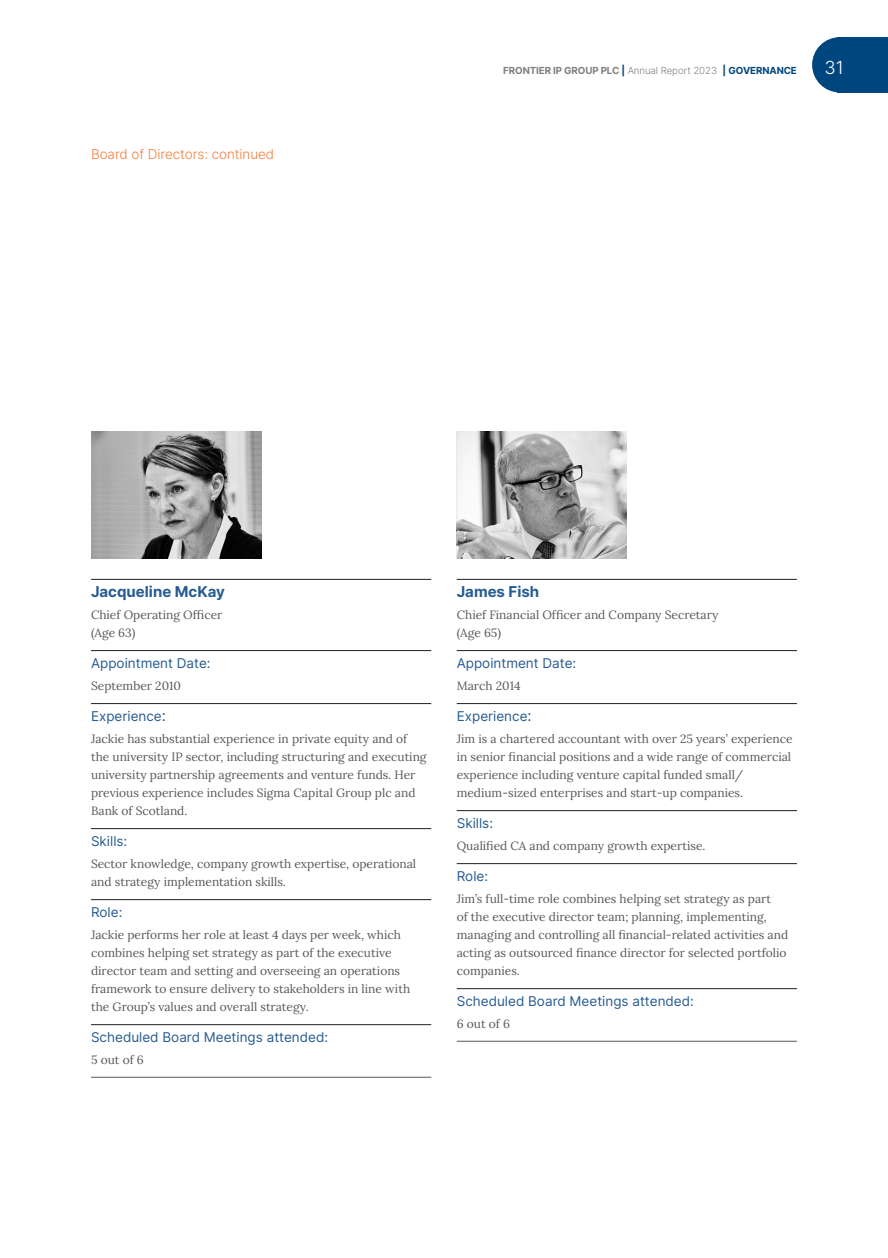
<style>
.page{position:relative;width:888px;height:1258px;background:#fff}
.page>*{position:absolute;margin:0;border:0;box-sizing:border-box;transform-origin:0 0}
.t1{font:300 18px "Inter";color:#fff}
.Subheading_2{font:700 15px "Inter";color:#275c91}
.Subheading_2-2{font:13.5px "Inter";color:#275c91}
.continued_pages{font:300 13.5px "Inter";letter-spacing:-.005em;color:#f47d3b}
.Body{font:12px/18px "Lora";color:#57585a}
.t2{font:700 9.75px "Inter";letter-spacing:-.01em;color:#82807d}
.s1{color:#00467e}
.s2{font-weight:300}
.s3{font-size:15px}
</style>
<div class="page">
<div style="left:837px;top:37px;width:51px;height:55px;background:#00467e"></div>
<div style="left:812px;top:37px;width:55px;height:55px;background:#00467e;border-radius:50%"></div>
<hr style="left:91px;top:579px;width:340px;height:1px;background:#231f20">
<hr style="left:91px;top:650px;width:340px;height:1px;background:#231f20">
<hr style="left:91px;top:703px;width:340px;height:1px;background:#231f20">
<hr style="left:91px;top:828px;width:340px;height:1px;background:#231f20">
<hr style="left:91px;top:899px;width:340px;height:1px;background:#231f20">
<hr style="left:91px;top:1024px;width:340px;height:1px;background:#231f20">
<hr style="left:91px;top:1077px;width:340px;height:1px;background:#57585a">
<hr style="left:457px;top:579px;width:340px;height:1px;background:#231f20">
<hr style="left:457px;top:650px;width:340px;height:1px;background:#231f20">
<hr style="left:457px;top:703px;width:340px;height:1px;background:#231f20">
<hr style="left:457px;top:810px;width:340px;height:1px;background:#231f20">
<hr style="left:457px;top:863px;width:340px;height:1px;background:#231f20">
<hr style="left:457px;top:988px;width:340px;height:1px;background:#231f20">
<hr style="left:457px;top:1041px;width:340px;height:1px;background:#57585a">
<img style="left:91px;top:431px;width:170px;height:128px">
<img style="left:457px;top:431px;width:170px;height:128px">
<p class="continued_pages" style="left:91px;top:145px;width:185px">Board of Directors: continued</p>
<p class="t2" style="left:503px;top:63px;width:295px">FRONTIER IP GROUP PLC <span class="s1">|</span> <span class="s2">Annual Report 2023</span> <span class="s1">| GOVERNANCE</span></p>
<h1 class="t1" style="left:824px;top:54px;width:21px">31</h1>
<p class="Subheading_2" style="left:91px;top:580px;width:135px">Jacqueline McKay</p>
<p class="Body" style="left:91px;top:605px;width:133px">Chief Operating Officer (Age 63)</p>
<p class="Subheading_2-2" style="left:91px;top:653px;width:121px">Appointment Date:</p>
<p class="Body" style="left:91px;top:676px;width:91px">September 2010</p>
<p class="Subheading_2-2" style="left:91px;top:706px;width:76px">Experience<span class="s3">:</span></p>
<p class="Body" style="left:91px;top:729px;width:337px">Jackie has substantial experience in private equity and of the university IP sector, including structuring and executing university partnership agreements and venture funds. Her previous experience includes Sigma Capital Group plc and Bank of Scotland.</p>
<p class="Subheading_2-2" style="left:91px;top:831px;width:38px">Skills:</p>
<p class="Body" style="left:91px;top:854px;width:327px">Sector knowledge, company growth expertise, operational and strategy implementation skills.</p>
<p class="Subheading_2-2" style="left:91px;top:902px;width:33px">Role:</p>
<p class="Body" style="left:91px;top:925px;width:321px">Jackie performs her role at least 4 days per week, which combines helping set strategy as part of the executive director team and setting and overseeing an operations framework to ensure delivery to stakeholders in line with the Group’s values and overall strategy.</p>
<p class="Subheading_2-2" style="left:91px;top:1027px;width:239px">Scheduled Board Meetings attended:</p>
<p class="Body" style="left:91px;top:1050px;width:54px">5 out of 6</p>
<p class="Subheading_2" style="left:457px;top:580px;width:84px">James Fish</p>
<p class="Body" style="left:457px;top:605px;width:263px">Chief Financial Officer and Company Secretary (Age 65)</p>
<p class="Subheading_2-2" style="left:457px;top:653px;width:121px">Appointment Date:</p>
<p class="Body" style="left:457px;top:676px;width:65px">March 2014</p>
<p class="Subheading_2-2" style="left:457px;top:706px;width:76px">Experience<span class="s3">:</span></p>
<p class="Body" style="left:457px;top:729px;width:337px">Jim is a chartered accountant with over 25 years’ experience in senior financial positions and a wide range of commercial experience including venture capital funded small/ medium-sized enterprises and start-up companies.</p>
<p class="Subheading_2-2" style="left:457px;top:813px;width:38px">Skills:</p>
<p class="Body" style="left:457px;top:836px;width:250px">Qualified CA and company growth expertise.</p>
<p class="Subheading_2-2" style="left:457px;top:866px;width:33px">Role:</p>
<p class="Body" style="left:457px;top:889px;width:333px">Jim’s full-time role combines helping set strategy as part<br>of the executive director team; planning, implementing, managing and controlling all financial-related activities and acting as outsourced finance director for selected portfolio companies.</p>
<p class="Subheading_2-2" style="left:457px;top:991px;width:239px">Scheduled Board Meetings attended:</p>
<p class="Body" style="left:457px;top:1014px;width:55px">6 out of 6</p>
</div>
